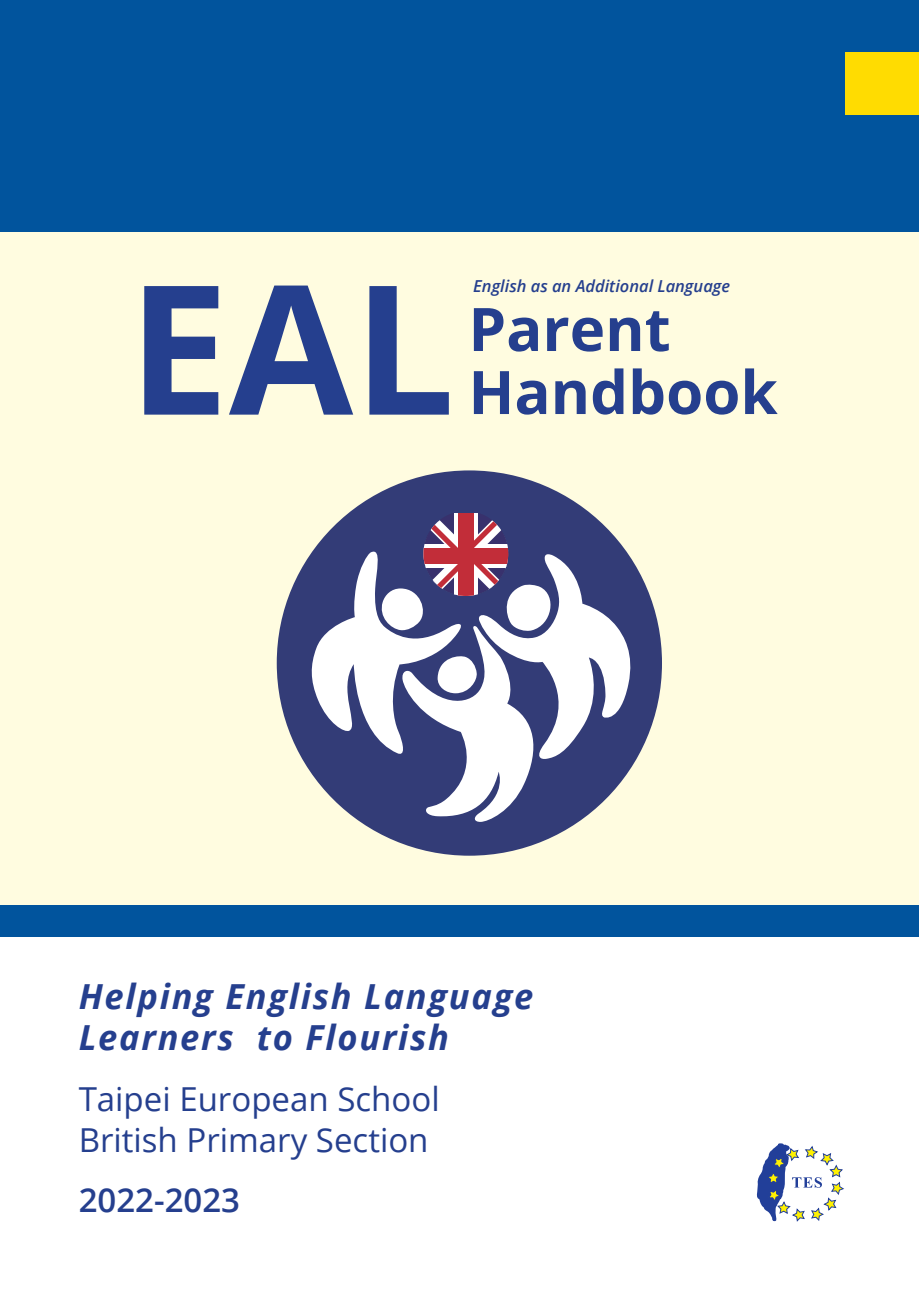
<style>
.page{position:relative;width:919px;height:1289px;background:#fff}
.page>*{position:absolute;margin:0;border:0;box-sizing:border-box;transform-origin:0 0}
.t1{font:700 180px "Open Sans";color:#253f8e}
.t2{font:700 60px "Open Sans";color:#253f8e}
.t3{font:italic 700 34.5px/41.4px "Open Sans";letter-spacing:.05em;color:#253f8e}
.t4{font:33px/40.5px "Open Sans";color:#253f8e}
.t5{font:600 33px "Open Sans";color:#253f8e}
.t6{font:italic 600 16.5px "Open Sans";color:#253f8e}
</style>
<div class="page">
<div style="left:0;top:0;width:918px;height:936px;background:#01549d"></div>
<div style="left:845px;top:52px;width:73px;height:63px;background:#ffdc01"></div>
<svg style="left:756px;top:1143px;width:87px;height:78px"></svg>
<div style="left:0;top:232px;width:918px;height:672px;background:#fffce0"></div>
<div style="left:277px;top:470px;width:385px;height:385px;background:#333c77;border-radius:50%"></div>
<svg style="left:310px;top:513px;width:325px;height:309px"></svg>
<h1 class="t1" style="left:128px;top:222px;width:328px">EAL</h1>
<p class="t6" style="left:473px;top:275px;width:258px">English as an Additional Language</p>
<h2 class="t2" style="left:468px;top:287px;width:204px">Parent</h2>
<h2 class="t2" style="left:468px;top:350px;width:310px">Handbook</h2>
<p class="t3" style="left:79px;top:974px;width:456px">Helping English Language<br>Learners to Flourish</p>
<p class="t4" style="left:79px;top:1078px;width:362px">Taipei European School<br>British Primary Section</p>
<p class="t5" style="left:79px;top:1177px;width:163px">2022-2023</p>
</div>
